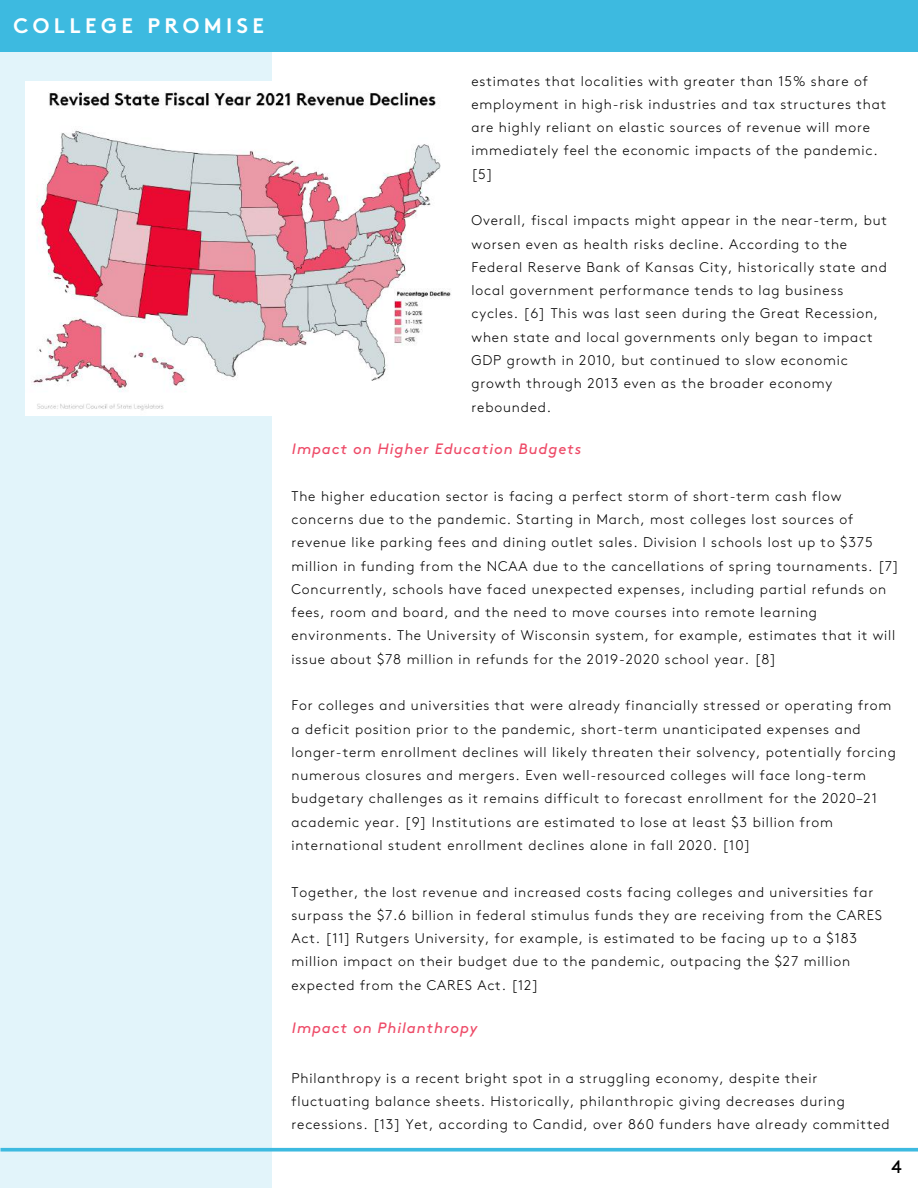
<style>
.page{position:relative;width:918px;height:1188px;background:#fff}
.page>*{position:absolute;margin:0;border:0;box-sizing:border-box;transform-origin:0 0}
.t1{font:21px "Brown Bold Alt";letter-spacing:.21em;color:#fff}
.t2{font:18px "Brown";color:#000}
.t3{font:italic 15px "Brown";letter-spacing:.06em;color:#ee4a67}
.t4{font:300 13.95px/23.2px "Brown";letter-spacing:.06em;color:#000}
</style>
<div class="page">
<div style="left:0;top:51px;width:272px;height:1137px;background:#e2f4fa"></div>
<svg style="left:0;top:1148px;width:918px;height:4px;background:#53c1e3"></svg>
<div style="left:0;top:0;width:918px;height:52px;background:#3dbae0"></div>
<img style="left:26px;top:81px;width:425px;height:334px">
<h1 class="t1" style="left:14px;top:18px;width:252px">COLLEGE PROMISE</h1>
<p class="t4" style="left:472px;top:70px;width:416px">estimates that localities with greater than 15% share of employment in high-risk industries and tax structures that are highly reliant on elastic sources of revenue will more immediately feel the economic impacts of the pandemic. [5]</p>
<p class="t4" style="left:472px;top:210px;width:417px">Overall, fiscal impacts might appear in the near-term, but worsen even as health risks decline. According to the Federal Reserve Bank of Kansas City, historically state and local government performance tends to lag business cycles. [6] This was last seen during the Great Recession, when state and local governments only began to impact GDP growth in 2010, but continued to slow economic growth through 2013 even as the broader economy rebounded.</p>
<p class="t3" style="left:292px;top:443px;width:291px">Impact on Higher Education Budgets</p>
<p class="t4" style="left:292px;top:485px;width:609px">The higher education sector is facing a perfect storm of short-term cash flow concerns due to the pandemic. Starting in March, most colleges lost sources of revenue like parking fees and dining outlet sales. Division I schools lost up to $375 million in funding from the NCAA due to the cancellations of spring tournaments. [7] Concurrently, schools have faced unexpected expenses, including partial refunds on fees, room and board, and the need to move courses into remote learning environments. The University of Wisconsin system, for example, estimates that it will issue about $78 million in refunds for the 2019-2020 school year. [8]</p>
<p class="t4" style="left:292px;top:695px;width:606px">For colleges and universities that were already financially stressed or operating from a deficit position prior to the pandemic, short-term unanticipated expenses and longer-term enrollment declines will likely threaten their solvency, potentially forcing numerous closures and mergers. Even well-resourced colleges will face long-term budgetary challenges as it remains difficult to forecast enrollment for the 2020–21 academic year. [9] Institutions are estimated to lose at least $3 billion from international student enrollment declines alone in fall 2020. [10]</p>
<p class="t4" style="left:292px;top:881px;width:592px">Together, the lost revenue and increased costs facing colleges and universities far surpass the $7.6 billion in federal stimulus funds they are receiving from the CARES Act. [11] Rutgers University, for example, is estimated to be facing up to a $183 million impact on their budget due to the pandemic, outpacing the $27 million expected from the CARES Act. [12]</p>
<p class="t3" style="left:292px;top:1021px;width:187px">Impact on Philanthropy</p>
<p class="t4" style="left:292px;top:1067px;width:600px">Philanthropy is a recent bright spot in a struggling economy, despite their fluctuating balance sheets. Historically, philanthropic giving decreases during recessions. [13] Yet, according to Candid, over 860 funders have already committed</p>
<p class="t2" style="left:891px;top:1160px;width:12px">4</p>
</div>
